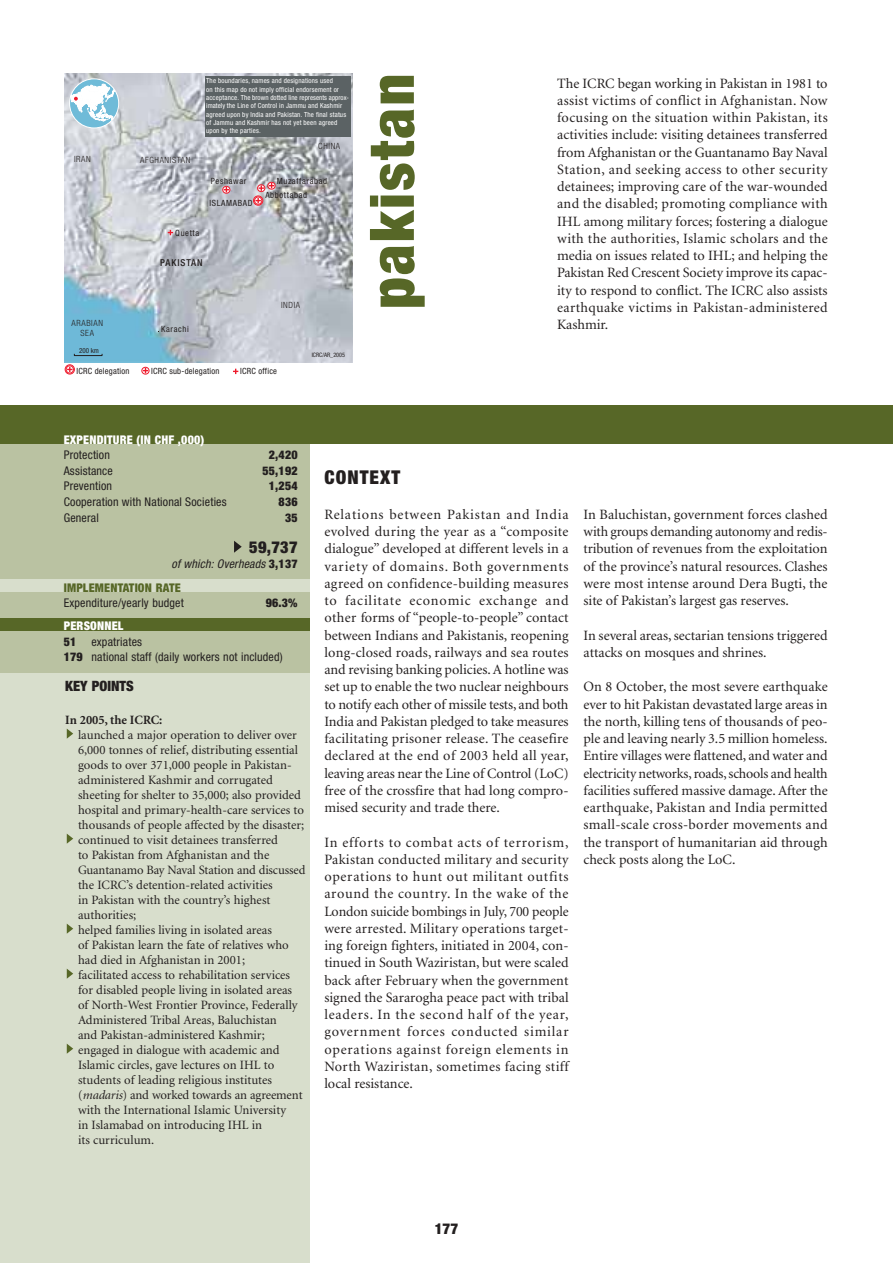
<style>
.page{position:relative;width:893px;height:1263px;background:#fff}
.page>*{position:absolute;margin:0;border:0;box-sizing:border-box;transform-origin:0 0}
.t1{font:900 condensed 61.5px "Helvetica Neue";letter-spacing:.035em;color:#576727}
.t2{font:900 condensed 19.05px "Helvetica Neue";letter-spacing:.055em;color:#231f1f}
.t3{font:900 condensed 16.5px "Helvetica Neue";color:#231f1f}
.t4{font:900 condensed 15px "Helvetica Neue";color:#231f1f}
.t5{font:14.25px/17.2px "Minion";color:#231f1f;text-align:justify}
.t6{font:900 condensed 14.25px "Helvetica Neue";color:#231f1f}
.t7{font:12.75px/15px "Minion";color:#231f1f}
.t8{font:700 12.75px "Minion";color:#231f1f}
.t9{font:condensed 12px/15.6px "Helvetica Neue";letter-spacing:.015em;color:#231f1f}
.t10{font:900 condensed 12px/23.2px "Helvetica Neue";letter-spacing:.015em;color:#576727}
.t11{font:900 condensed 12px "Helvetica Neue";letter-spacing:.015em;color:#231f1f}
.t12{font:900 condensed 12px "Helvetica Neue";letter-spacing:.015em;color:#fff}
.t13{font:500 condensed 9.6px "Helvetica Neue";letter-spacing:.1em;color:#231f1f}
.t14{font:condensed 8.55px/13.4px "Helvetica Neue";letter-spacing:.075em;color:#231f1f}
.t15{font:condensed 8.55px "Helvetica Neue";letter-spacing:.025em;color:#231f1f}
.t16{font:300 condensed 8.55px/10.4px "Helvetica Neue";letter-spacing:.075em;color:#231f1f;text-align:center}
.t17{font:condensed 6.9px/8.4px "Helvetica Neue";letter-spacing:.025em;color:#fff}
.t18{font:condensed 6.9px "Helvetica Neue";color:#231f1f}
.t19{font:condensed 6.15px "Helvetica Neue";color:#231f1f}
.s1{font-weight:400;font-style:italic;color:#231f1f}
.s2{color:#231f1f}
.s3{font-weight:900;color:#fff}
.s4{font-weight:900}
.s5{font-style:italic}
</style>
<div class="page">
<div style="left:0;top:438px;width:310px;height:825px;background:#d8decc"></div>
<div style="left:0;top:442px;width:310px;height:230px;background:#bac2a2"></div>
<div style="left:0;top:579px;width:310px;height:13px;background:#d8decc"></div>
<div style="left:0;top:618px;width:310px;height:12px;background:#576727"></div>
<div style="left:0;top:405px;width:893px;height:39px;background:#576727"></div>
<svg style="left:67px;top:1044px;width:6px;height:10px"></svg>
<svg style="left:67px;top:969px;width:6px;height:10px"></svg>
<svg style="left:67px;top:924px;width:6px;height:10px"></svg>
<svg style="left:67px;top:834px;width:6px;height:10px"></svg>
<svg style="left:67px;top:729px;width:6px;height:10px"></svg>
<img style="left:64px;top:74px;width:289px;height:288px">
<svg style="left:70px;top:79px;width:49px;height:49px"></svg>
<div style="left:69px;top:78px;width:50px;height:50px;border:1px solid #fff;border-radius:50%"></div>
<svg style="left:71px;top:84px;width:44px;height:38px"></svg>
<div style="left:253px;top:196px;width:10px;height:9px;border:1px solid #ee1b2d;border-radius:50%"></div>
<div style="left:254px;top:197px;width:8px;height:7px;border:1px solid #ee1b2d;border-radius:50%"></div>
<svg style="left:255px;top:198px;width:6px;height:5px"></svg>
<div style="left:222px;top:186px;width:8px;height:7px;border:1px solid #ee1b2d;border-radius:50%"></div>
<svg style="left:224px;top:187px;width:5px;height:5px"></svg>
<svg style="left:168px;top:230px;width:5px;height:5px"></svg>
<div style="left:268px;top:182px;width:7px;height:7px;border:1px solid #ee1b2d;border-radius:50%"></div>
<div style="left:257px;top:185px;width:8px;height:7px;border:1px solid #ee1b2d;border-radius:50%"></div>
<svg style="left:259px;top:183px;width:15px;height:8px"></svg>
<div style="left:74px;top:354px;width:28px;height:2px;border:1px solid #231f1f"></div>
<div style="left:65px;top:365px;width:9px;height:9px;background:#ee2f3f;border-radius:50%"></div>
<div style="left:65px;top:365px;width:10px;height:9px;border:1px solid #ee1b2d;border-radius:50%"></div>
<div style="left:66px;top:366px;width:8px;height:7px;border:1px solid #ee1b2d;border-radius:50%"></div>
<svg style="left:67px;top:367px;width:5px;height:5px"></svg>
<div style="left:142px;top:367px;width:7px;height:7px;border:1px solid #ee1b2d;border-radius:50%"></div>
<svg style="left:143px;top:368px;width:5px;height:5px"></svg>
<svg style="left:233px;top:369px;width:5px;height:5px"></svg>
<div style="left:205px;top:76px;width:146px;height:61px;background:#5b6264"></div>
<svg style="left:234px;top:541px;width:8px;height:12px"></svg>
<p class="t16" style="left:74px;top:154px;width:18px">IRAN</p>
<p class="t16" style="left:72px;top:318px;width:33px">ARABIAN<br>SEA</p>
<p class="t18" style="left:79px;top:348px;width:21px">200 km</p>
<h1 class="t1" style="left:370px;top:309px;width:237px;rotate:-90deg">pakistan</h1>
<p class="t17" style="left:206px;top:77px;width:144px">The boundaries, names and designations used<br>on this map do not imply official endorsement or acceptance. The brown dotted line represents approx&shy;imately the Line of Control in Jammu and Kashmir agreed upon by India and Pakistan. The final status of Jammu and Kashmir has not yet been agreed upon by the parties.</p>
<p class="t5" style="left:557px;top:76px;width:272px">The ICRC began working in Pakistan in 1981 to assist victims of conflict in Afghanistan. Now focusing on the situation within Pakistan, its activities include: visiting detainees transferred from Afghanistan or the Guantanamo Bay Naval Station, and seeking access to other security detainees; improving care of the war-wounded and the disabled; promoting compliance with IHL among military forces; fostering a dialogue with the authorities, Islamic scholars and the media on issues related to IHL; and helping the Pakistan Red Crescent Society improve its capac&shy;ity to respond to conflict. The ICRC also assists earthquake victims in Pakistan-administered Kashmir.</p>
<p class="t16" style="left:318px;top:141px;width:23px">CHINA</p>
<p class="t16" style="left:140px;top:155px;width:52px">AFGHANISTAN</p>
<p class="t14" style="left:211px;top:175px;width:37px">Peshawar</p>
<p class="t14" style="left:209px;top:197px;width:45px">ISLAMABAD</p>
<p class="t14" style="left:265px;top:175px;width:63px;text-indent:11px">Muzaffarabad<br>Abbottabad</p>
<p class="t14" style="left:175px;top:227px;width:25px">Quetta</p>
<p class="t13" style="left:160px;top:259px;width:44px">PAKISTAN</p>
<p class="t16" style="left:281px;top:301px;width:21px">INDIA</p>
<p class="t14" style="left:161px;top:323px;width:29px">Karachi</p>
<p class="t19" style="left:312px;top:353px;width:35px">ICRC/AR_2005</p>
<p class="t15" style="left:77px;top:368px;width:55px">ICRC delegation</p>
<p class="t15" style="left:151px;top:368px;width:70px">ICRC sub-delegation</p>
<p class="t15" style="left:240px;top:368px;width:38px">ICRC office</p>
<p class="t12" style="left:64px;top:435px;width:142px">EXPENDITURE (IN CHF ,000)</p>
<p class="t9" style="left:64px;top:448px;width:48px">Protection</p>
<p class="t11" style="left:269px;top:450px;width:30px">2,420</p>
<p class="t9" style="left:64px;top:464px;width:51px">Assistance</p>
<p class="t11" style="left:262px;top:466px;width:37px">55,192</p>
<p class="t9" style="left:64px;top:479px;width:50px">Prevention</p>
<p class="t11" style="left:269px;top:482px;width:30px">1,254</p>
<p class="t9" style="left:64px;top:495px;width:164px">Cooperation with National Societies</p>
<p class="t11" style="left:279px;top:497px;width:21px">836</p>
<p class="t9" style="left:64px;top:510px;width:37px">General</p>
<p class="t11" style="left:285px;top:513px;width:14px">35</p>
<p class="t3" style="left:249px;top:541px;width:50px">59,737</p>
<p class="t10" style="left:64px;top:553px;width:235px;text-indent:108px"><span class="s1">of which: Overheads</span> <span class="s2">3 , 1 3 7<br></span>IMPLEMENTATION RATE</p>
<p class="t9" style="left:64px;top:596px;width:122px">Expenditure/yearly budget</p>
<p class="t11" style="left:266px;top:599px;width:33px">96.3%</p>
<p class="t9" style="left:64px;top:619px;width:220px"><span class="s3">PERSONNEL<br></span><span class="s4">51</span> expatriates<br><span class="s4">179</span> national staff (daily workers not included)</p>
<p class="t6" style="left:65px;top:681px;width:70px">KEY POINTS</p>
<p class="t8" style="left:65px;top:715px;width:99px">In 2005, the ICRC:</p>
<p class="t7" style="left:78px;top:728px;width:229px">launched a major operation to deliver over 6,000 tonnes of relief, distributing essential goods to over 371,000 people in Pakistan&shy;administered Kashmir and corrugated sheeting for shelter to 35,000; also provided hospital and primary-health-care services to thousands of people affected by the disaster; continued to visit detainees transferred<br>to Pakistan from Afghanistan and the Guantanamo Bay Naval Station and discussed the ICRC’s detention-related activities<br>in Pakistan with the country’s highest authorities;<br>helped families living in isolated areas<br>of Pakistan learn the fate of relatives who had died in Afghanistan in 2001;<br>facilitated access to rehabilitation services for disabled people living in isolated areas of North-West Frontier Province, Federally Administered Tribal Areas, Baluchistan<br>and Pakistan-administered Kashmir; engaged in dialogue with academic and Islamic circles, gave lectures on IHL to students of leading religious institutes (<span class="s5">madaris</span>) and worked towards an agreement with the International Islamic University<br>in Islamabad on introducing IHL in<br>its curriculum.</p>
<h2 class="t2" style="left:324px;top:471px;width:77px">CONTEXT</h2>
<p class="t5" style="left:324px;top:507px;width:246px">Relations between Pakistan and India evolved during the year as a “composite dialogue” developed at different levels in a variety of domains. Both governments agreed on confidence-building measures to facilitate economic exchange and other forms of “people-to-people” contact between Indians and Pakistanis, reopening long-closed roads, railways and sea routes and revising banking policies. A hotline was set up to enable the two nuclear neighbours to notify each other of missile tests, and both India and Pakistan pledged to take measures facilitating prisoner release. The ceasefire declared at the end of 2003 held all year, leaving areas near the Line of Control (LoC) free of the crossfire that had long compro&shy;mised security and trade there.</p>
<p class="t5" style="left:324px;top:835px;width:246px">In efforts to combat acts of terrorism, Pakistan conducted military and security operations to hunt out militant outfits around the country. In the wake of the London suicide bombings in July, 700 people were arrested. Military operations target&shy;ing foreign fighters, initiated in 2004, con&shy;tinued in South Waziristan, but were scaled back after February when the government signed the Sararogha peace pact with tribal leaders. In the second half of the year, government forces conducted similar operations against foreign elements in North Waziristan, sometimes facing stiff local resistance.</p>
<p class="t5" style="left:583px;top:507px;width:246px">In Baluchistan, government forces clashed with groups demanding autonomy and redis&shy;tribution of revenues from the exploitation of the province’s natural resources. Clashes were most intense around Dera Bugti, the site of Pakistan’s largest gas reserves.</p>
<p class="t5" style="left:583px;top:628px;width:246px">In several areas, sectarian tensions triggered attacks on mosques and shrines.</p>
<p class="t5" style="left:583px;top:679px;width:246px">On 8 October, the most severe earthquake ever to hit Pakistan devastated large areas in the north, killing tens of thousands of peo&shy;ple and leaving nearly 3.5 million homeless.<br>Entire villages were flattened, and water and electricity networks, roads, schools and health facilities suffered massive damage. After the earthquake, Pakistan and India permitted small-scale cross-border movements and the transport of humanitarian aid through check posts along the LoC.</p>
<p class="t4" style="left:435px;top:1223px;width:25px">177</p>
</div>
